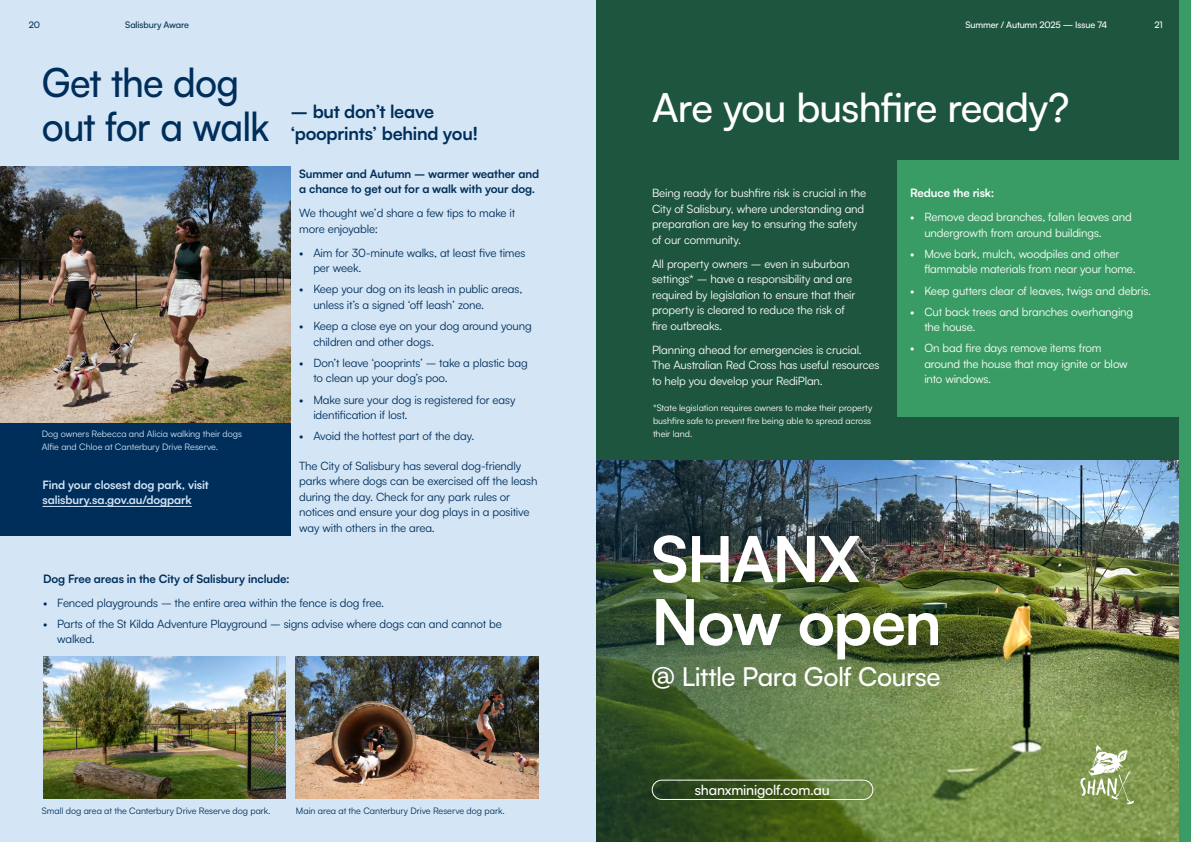
<style>
.page{position:relative;width:1191px;height:842px;background:#fff}
.page>*{position:absolute;margin:0;border:0;box-sizing:border-box;transform-origin:0 0}
.t1{font:700 63px/63px "Satoshi";letter-spacing:-.03em;color:#fff}
.t2{font:500 40px "Satoshi";letter-spacing:-.02em;color:#fff}
.t3{font:500 40px/44px "Satoshi";letter-spacing:-.025em;color:#002e5a;scale:.95 1}
.t4{font:500 26px "Satoshi";letter-spacing:-.02em;color:#fff}
.t5{font:700 18px/22px "Satoshi";letter-spacing:-.015em;color:#002e5a}
.t6{font:500 14px "Satoshi";letter-spacing:-.015em;color:#fff}
.t7{font:11.5px/15.5px "Satoshi";letter-spacing:-.015em;color:#fff}
.t8{font:11.5px/15.5px "Satoshi";letter-spacing:-.015em;color:#002e5a}
.t9{font:700 11.5px/15.5px "Satoshi";letter-spacing:-.01em;color:#002e5a}
.t10{font:700 11.5px "Satoshi";letter-spacing:-.01em;color:#d4e6f6}
.t11{font:700 11.5px "Satoshi";letter-spacing:-.01em;color:#d4e5f6}
.t12{font:700 11.5px "Satoshi";letter-spacing:-.01em;color:#fff}
.t13{font:9px/13px "Satoshi";letter-spacing:-.005em;color:#fff}
.t14{font:9px "Satoshi";letter-spacing:-.005em;color:#002e5a}
.t15{font:9px/13px "Satoshi";letter-spacing:-.005em;color:#d4e6f6}
.t16{font:500 9px "Satoshi";letter-spacing:-.015em;color:#fff}
.t17{font:500 9px "Satoshi";letter-spacing:-.015em;color:#053250}
</style>
<div class="page">
<img style="left:963px;top:459px;width:216px;height:383px">
<img style="left:595px;top:459px;width:368px;height:383px">
<svg style="left:1080px;top:745px;width:53px;height:59px"></svg>
<div style="left:651px;top:780px;width:222px;height:20px;border:1px solid #fff;border-radius:10px"></div>
<div style="left:595px;top:0;width:596px;height:459px;background:#1e553e"></div>
<div style="left:897px;top:161px;width:294px;height:256px;background:#3a9c65"></div>
<div style="left:0;top:0;width:595px;height:842px;background:#d4e6f6"></div>
<div style="left:0;top:279px;width:291px;height:256px;background:#002e5a"></div>
<img style="left:0;top:166px;width:291px;height:256px">
<img style="left:43px;top:657px;width:243px;height:142px">
<img style="left:296px;top:657px;width:243px;height:142px">
<hr style="left:43px;top:506px;width:149px;height:1px;background:#d4e5f6">
<div style="left:1179px;top:0;width:12px;height:842px;background:#3a9c65"></div>
<p class="t17" style="left:29px;top:19px;width:13px">20</p>
<p class="t17" style="left:125px;top:19px;width:65px">Salisbury Aware</p>
<p class="t16" style="left:965px;top:19px;width:143px">Summer / Autumn 2025 — Issue 74</p>
<p class="t16" style="left:1154px;top:19px;width:10px">21</p>
<h2 class="t3" style="left:42px;top:58px;width:241px">Get the dog out for a walk</h2>
<p class="t15" style="left:42px;top:427px;width:202px">Dog owners Rebecca and Alicia walking their dogs<br>Alfie and Chloe at Canterbury Drive Reserve.</p>
<p class="t10" style="left:43px;top:476px;width:168px">Find your closest dog park, visit</p>
<p class="t11" style="left:43px;top:492px;width:151px">salisbury.sa.gov.au/dogpark</p>
<h3 class="t5" style="left:291px;top:100px;width:189px">– but don’t leave ‘pooprints’ behind you!</h3>
<p class="t9" style="left:299px;top:165px;width:241px">Summer and Autumn – warmer weather and a chance to get out for a walk with your dog.</p>
<p class="t8" style="left:299px;top:205px;width:218px">We thought we’d share a few tips to make it more enjoyable:</p>
<p class="t8" style="left:313px;top:244px;width:214px;text-indent:-14px">• Aim for 30-minute walks, at least five times per week.</p>
<p class="t8" style="left:313px;top:281px;width:210px;text-indent:-14px">• Keep your dog on its leash in public areas, unless it’s a signed ‘off leash’ zone.</p>
<p class="t8" style="left:313px;top:318px;width:220px;text-indent:-14px">• Keep a close eye on your dog around young children and other dogs.</p>
<p class="t8" style="left:313px;top:354px;width:216px;text-indent:-14px">• Don’t leave ‘pooprints’ – take a plastic bag to clean up your dog’s poo.</p>
<p class="t8" style="left:313px;top:391px;width:204px;text-indent:-14px">• Make sure your dog is registered for easy identification if lost.</p>
<p class="t8" style="left:299px;top:428px;width:177px">• Avoid the hottest part of the day.</p>
<p class="t8" style="left:299px;top:457px;width:240px">The City of Salisbury has several dog-friendly parks where dogs can be exercised off the leash during the day. Check for any park rules or notices and ensure your dog plays in a positive way with others in the area.</p>
<p class="t9" style="left:43px;top:570px;width:248px">Dog Free areas in the City of Salisbury include:</p>
<p class="t8" style="left:43px;top:594px;width:343px">• Fenced playgrounds – the entire area within the fence is dog free.</p>
<p class="t8" style="left:57px;top:615px;width:446px;text-indent:-14px">• Parts of the St Kilda Adventure Playground – signs advise where dogs can and cannot be walked.</p>
<p class="t14" style="left:42px;top:804px;width:230px">Small dog area at the Canterbury Drive Reserve dog park.</p>
<p class="t14" style="left:296px;top:804px;width:210px">Main area at the Canterbury Drive Reserve dog park.</p>
<h2 class="t2" style="left:652px;top:80px;width:418px">Are you bushfire ready?</h2>
<p class="t7" style="left:652px;top:185px;width:215px">Being ready for bushfire risk is crucial in the City of Salisbury, where understanding and preparation are key to ensuring the safety of our community.</p>
<p class="t7" style="left:652px;top:255px;width:205px">All property owners – even in suburban settings* – have a responsibility and are required by legislation to ensure that their property is cleared to reduce the risk of fire outbreaks.</p>
<p class="t7" style="left:652px;top:341px;width:229px">Planning ahead for emergencies is crucial.<br>The Australian Red Cross has useful resources to help you develop your RediPlan.</p>
<p class="t13" style="left:653px;top:401px;width:221px">*State legislation requires owners to make their property bushfire safe to prevent fire being able to spread across their land.</p>
<p class="t12" style="left:910px;top:185px;width:86px">Reduce the risk:</p>
<p class="t7" style="left:924px;top:209px;width:209px;text-indent:-14px">• Remove dead branches, fallen leaves and undergrowth from around buildings.</p>
<p class="t7" style="left:924px;top:245px;width:213px;text-indent:-14px">• Move bark, mulch, woodpiles and other flammable materials from near your home.</p>
<p class="t7" style="left:910px;top:282px;width:242px">• Keep gutters clear of leaves, twigs and debris.</p>
<p class="t7" style="left:924px;top:303px;width:210px;text-indent:-14px">• Cut back trees and branches overhanging the house.</p>
<p class="t7" style="left:924px;top:340px;width:205px;text-indent:-14px">• On bad fire days remove items from around the house that may ignite or blow into windows.</p>
<h1 class="t1" style="left:651px;top:524px;width:292px">SHANX<br>Now open</h1>
<h3 class="t4" style="left:651px;top:659px;width:291px">@ Little Para Golf Course</h3>
<p class="t6" style="left:695px;top:780px;width:136px">shanxminigolf.com.au</p>
</div>
